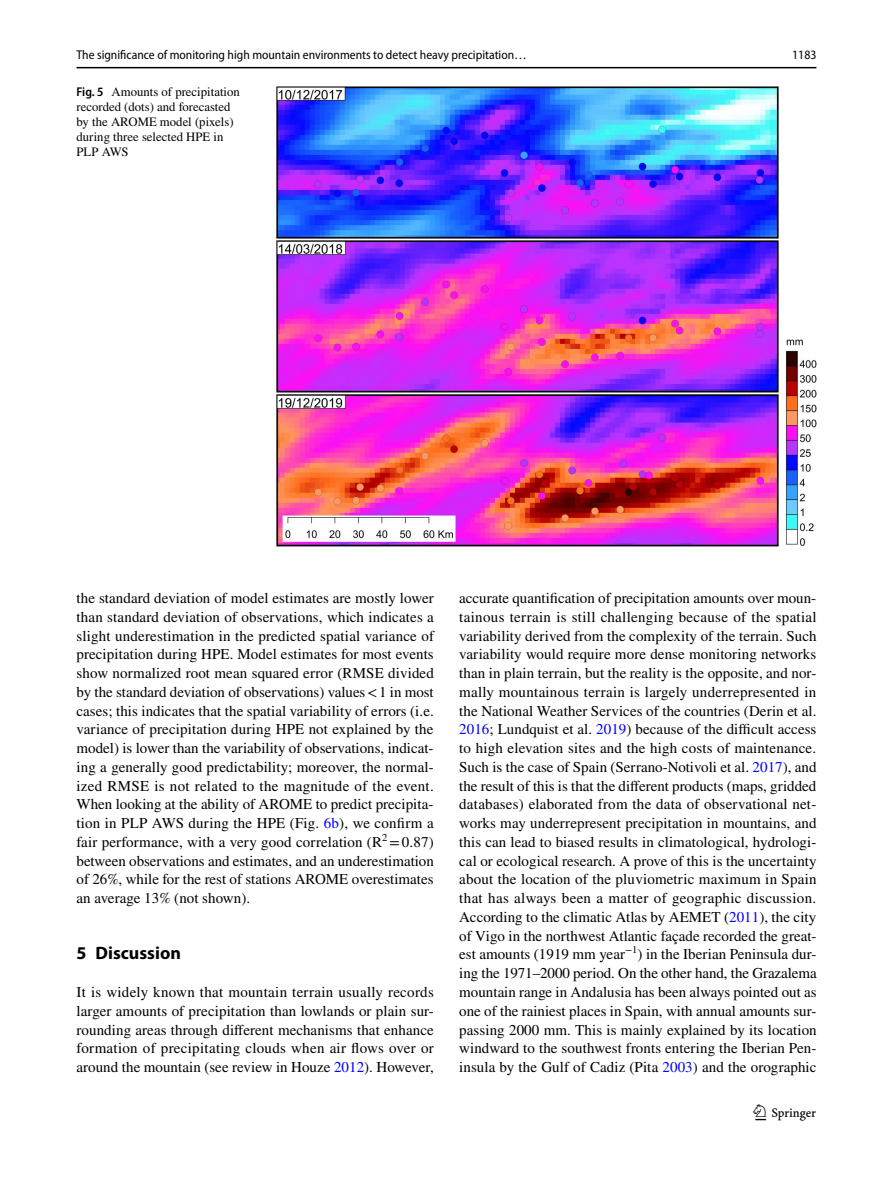
<style>
.page{position:relative;width:893px;height:1187px;background:#fff}
.page>*{position:absolute;margin:0;border:0;box-sizing:border-box;transform-origin:0 0}
.t1{font:22.5px "Springnew Regular 3";color:#000}
.t2{font:700 18px "Myriad Pro";color:#000}
.t3{font:15px/18.8px "STIX";letter-spacing:.005em;color:#000;text-align:justify}
.t4{font:12.75px/15px "STIX";color:#000}
.t5{font:12.75px "Myriad Pro Semi Cn 3";color:#000}
.t6{font:semi-condensed 12.75px "Myriad Pro";color:#000}
.s1{font-family:"Myriad Pro";font-weight:600;font-stretch:semi-condensed}
.s2{color:#00f}
</style>
<div class="page">
<hr style="left:77px;top:67px;width:739px;height:1px;background:#000">
<img style="left:276px;top:87px;width:540px;height:459px">
<p class="t5" style="left:77px;top:48px;width:452px">The significance of monitoring high mountain environments to detect heavy precipitation…</p>
<p class="t6" style="left:792px;top:48px;width:26px">1183</p>
<p class="t4" style="left:77px;top:85px;width:165px"><span class="s1">Fig. 5</span> Amounts of precipitation recorded (dots) and forecasted by the AROME model (pixels) during three selected HPE in<br>PLP AWS</p>
<p class="t3" style="left:77px;top:589px;width:359px">the standard deviation of model estimates are mostly lower than standard deviation of observations, which indicates a slight underestimation in the predicted spatial variance of precipitation during HPE. Model estimates for most events show normalized root mean squared error (RMSE divided by the standard deviation of observations) values&lt;1 in most cases; this indicates that the spatial variability of errors (i.e. variance of precipitation during HPE not explained by the model) is lower than the variability of observations, indicat&shy;ing a generally good predictability; moreover, the normal&shy;ized RMSE is not related to the magnitude of the event.<br>When looking at the ability of AROME to predict precipita&shy;tion in PLP AWS during the HPE (Fig. <span class="s2">6b</span>), we confirm a fair performance, with a very good correlation (R<sup>2</sup> =0.87) between observations and estimates, and an underestimation of 26%, while for the rest of stations AROME overestimates an average 13% (not shown).</p>
<p class="t2" style="left:77px;top:941px;width:106px">5 Discussion</p>
<p class="t3" style="left:77px;top:983px;width:359px">It is widely known that mountain terrain usually records larger amounts of precipitation than lowlands or plain sur&shy;rounding areas through different mechanisms that enhance formation of precipitating clouds when air flows over or around the mountain (see review in Houze <span class="s2">2012</span>). However,</p>
<p class="t3" style="left:459px;top:589px;width:359px">accurate quantification of precipitation amounts over moun&shy;tainous terrain is still challenging because of the spatial variability derived from the complexity of the terrain. Such variability would require more dense monitoring networks than in plain terrain, but the reality is the opposite, and nor&shy;mally mountainous terrain is largely underrepresented in the National Weather Services of the countries (Derin et al.<br><span class="s2">2016</span>; Lundquist et al. <span class="s2">2019</span>) because of the difficult access to high elevation sites and the high costs of maintenance.<br>Such is the case of Spain (Serrano-Notivoli et al. <span class="s2">2017</span>), and the result of this is that the different products (maps, gridded databases) elaborated from the data of observational net&shy;works may underrepresent precipitation in mountains, and this can lead to biased results in climatological, hydrologi&shy;cal or ecological research. A prove of this is the uncertainty about the location of the pluviometric maximum in Spain that has always been a matter of geographic discussion.<br>According to the climatic Atlas by AEMET (<span class="s2">2011</span>), the city of Vigo in the northwest Atlantic façade recorded the great&shy;est amounts (1919 mm year<sup>−1</sup>) in the Iberian Peninsula dur&shy;ing the 1971–2000 period. On the other hand, the Grazalema mountain range in Andalusia has been always pointed out as one of the rainiest places in Spain, with annual amounts sur&shy;passing 2000 mm. This is mainly explained by its location windward to the southwest fronts entering the Iberian Pen&shy;insula by the Gulf of Cadiz (Pita <span class="s2">2003</span>) and the orographic</p>
<h1 class="t1" style="left:755px;top:1104px;width:62px">1 3</h1>
</div>
